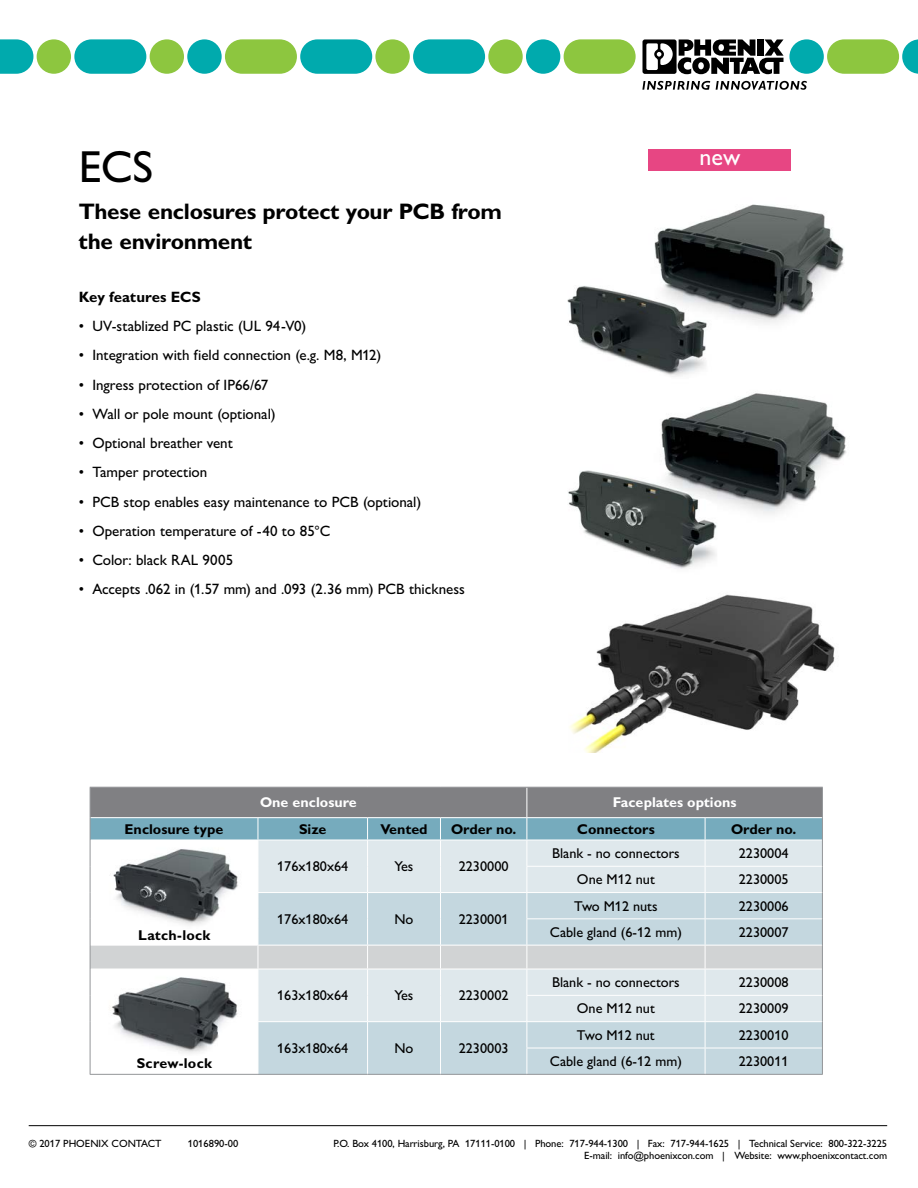
<style>
.page{position:relative;width:918px;height:1188px;background:#fff}
.page>*{position:absolute;margin:0;border:0;box-sizing:border-box;transform-origin:0 0}
.t1{font:45px "Px C Gill Alt One";color:#000}
.t2{font:24px "Px C Gill Alt One";color:#fff}
.t3{font:700 22.5px/30px "Px C Gill Alt One";letter-spacing:-.015em;color:#000}
.t4{font:15px "Px C Gill Alt One";letter-spacing:-.005em;color:#000}
.t5{font:700 15px "Px C Gill Alt One";color:#000}
.t6{font:14.25px "Px C Gill Alt One";color:#000}
.t7{font:700 14.25px "Px C Gill Alt One";color:#000}
.t8{font:700 14.25px "Px C Gill Alt One";color:#fff}
.t9{font:700 14.25px "Px C Gill Alt One";letter-spacing:.02em;color:#000}
.t10{font:10.5px/12.1px "Px C Gill Alt One";letter-spacing:-.005em;color:#000;text-align:right}
</style>
<div class="page">
<hr style="left:90px;top:1074px;width:168px;height:1px;background:#939598">
<hr style="left:258px;top:1074px;width:110px;height:1px;background:#939598">
<hr style="left:368px;top:1074px;width:72px;height:1px;background:#939598">
<hr style="left:440px;top:1074px;width:87px;height:1px;background:#939598">
<svg style="left:90px;top:787px;width:733px;height:287px;background:#c4d1d7"></svg>
<hr style="left:527px;top:1074px;width:178px;height:1px;background:#939598">
<hr style="left:705px;top:1074px;width:118px;height:1px;background:#939598">
<svg style="left:642px;top:39px;width:142px;height:35px"></svg>
<div style="left:526px;top:39px;width:34px;height:35px;background:#00aaad;border-radius:50%"></div>
<div style="left:488px;top:39px;width:35px;height:35px;background:#8dc63f;border-radius:50%"></div>
<div style="left:375px;top:39px;width:35px;height:35px;background:#8dc63f;border-radius:50%"></div>
<div style="left:564px;top:39px;width:72px;height:35px;background:#8dc63f;border-radius:17px"></div>
<div style="left:413px;top:39px;width:72px;height:35px;background:#00aaad;border-radius:17px"></div>
<div style="left:300px;top:39px;width:72px;height:35px;background:#00aaad;border-radius:17px"></div>
<div style="left:827px;top:39px;width:72px;height:35px;background:#8dc63f;border-radius:17px"></div>
<div style="left:789px;top:39px;width:35px;height:35px;background:#00aaad;border-radius:50%"></div>
<div style="left:187px;top:39px;width:35px;height:35px;background:#00aaad;border-radius:50%"></div>
<div style="left:150px;top:39px;width:34px;height:35px;background:#8dc63f;border-radius:50%"></div>
<div style="left:74px;top:39px;width:72px;height:35px;background:#00aaad;border-radius:17px"></div>
<div style="left:225px;top:39px;width:72px;height:35px;background:#8dc63f;border-radius:17px"></div>
<div style="left:37px;top:39px;width:34px;height:35px;background:#8dc63f;border-radius:50%"></div>
<svg style="left:0;top:39px;width:33px;height:35px"></svg>
<svg style="left:642px;top:81px;width:68px;height:9px"></svg>
<svg style="left:716px;top:81px;width:91px;height:9px"></svg>
<svg style="left:902px;top:39px;width:16px;height:35px"></svg>
<hr style="left:29px;top:1125px;width:858px;height:1px;background:#000">
<img style="left:106px;top:842px;width:138px;height:90px">
<img style="left:104px;top:971px;width:140px;height:85px">
<img style="left:569px;top:594px;width:266px;height:158px">
<img style="left:567px;top:204px;width:277px;height:173px">
<div style="left:649px;top:149px;width:142px;height:22px;background:#e74683"></div>
<img style="left:568px;top:393px;width:278px;height:176px">
<h1 class="t1" style="left:79px;top:140px;width:76px">ECS</h1>
<h3 class="t3" style="left:79px;top:196px;width:425px">These enclosures protect your PCB from the environment</h3>
<p class="t5" style="left:79px;top:287px;width:123px">Key features ECS</p>
<p class="t4" style="left:79px;top:317px;width:229px">• UV-stablized PC plastic (UL 94-V0)</p>
<p class="t4" style="left:79px;top:346px;width:304px">• Integration with field connection (e.g. M8, M12)</p>
<p class="t4" style="left:79px;top:376px;width:191px">• Ingress protection of IP66/67</p>
<p class="t4" style="left:79px;top:405px;width:198px">• Wall or pole mount (optional)</p>
<p class="t4" style="left:79px;top:434px;width:156px">• Optional breather vent</p>
<p class="t4" style="left:79px;top:463px;width:130px">• Tamper protection</p>
<p class="t4" style="left:79px;top:493px;width:344px">• PCB stop enables easy maintenance to PCB (optional)</p>
<p class="t4" style="left:79px;top:522px;width:253px">• Operation temperature of -40 to 85°C</p>
<p class="t4" style="left:79px;top:551px;width:156px">• Color: black RAL 9005</p>
<p class="t4" style="left:79px;top:580px;width:388px">• Accepts .062 in (1.57 mm) and .093 (2.36 mm) PCB thickness</p>
<h2 class="t2" style="left:700px;top:143px;width:42px">new</h2>
<p class="t8" style="left:260px;top:794px;width:98px">One enclosure</p>
<p class="t8" style="left:613px;top:794px;width:125px">Faceplates options</p>
<p class="t7" style="left:125px;top:820px;width:100px">Enclosure type</p>
<p class="t7" style="left:299px;top:820px;width:29px">Size</p>
<p class="t7" style="left:380px;top:820px;width:49px">Vented</p>
<p class="t7" style="left:451px;top:820px;width:67px">Order no.</p>
<p class="t7" style="left:577px;top:820px;width:79px">Connectors</p>
<p class="t7" style="left:731px;top:820px;width:67px">Order no.</p>
<p class="t6" style="left:277px;top:858px;width:73px">176x180x64</p>
<p class="t6" style="left:395px;top:858px;width:20px">Yes</p>
<p class="t6" style="left:459px;top:858px;width:51px">2230000</p>
<p class="t6" style="left:552px;top:845px;width:129px">Blank - no connectors</p>
<p class="t6" style="left:739px;top:845px;width:51px">2230004</p>
<p class="t6" style="left:577px;top:871px;width:80px">One M12 nut</p>
<p class="t6" style="left:739px;top:871px;width:51px">2230005</p>
<p class="t9" style="left:138px;top:926px;width:74px">Latch-lock</p>
<p class="t7" style="left:137px;top:1054px;width:77px">Screw-lock</p>
<p class="t6" style="left:277px;top:910px;width:73px">176x180x64</p>
<p class="t6" style="left:395px;top:910px;width:20px">No</p>
<p class="t6" style="left:459px;top:910px;width:51px">2230001</p>
<p class="t6" style="left:277px;top:987px;width:73px">163x180x64</p>
<p class="t6" style="left:395px;top:987px;width:20px">Yes</p>
<p class="t6" style="left:459px;top:987px;width:51px">2230002</p>
<p class="t6" style="left:277px;top:1040px;width:73px">163x180x64</p>
<p class="t6" style="left:394px;top:1040px;width:20px">No</p>
<p class="t6" style="left:459px;top:1040px;width:51px">2230003</p>
<p class="t6" style="left:574px;top:897px;width:85px">Two M12 nuts</p>
<p class="t6" style="left:739px;top:897px;width:51px">2230006</p>
<p class="t6" style="left:550px;top:924px;width:133px">Cable gland (6-12 mm)</p>
<p class="t6" style="left:739px;top:924px;width:51px">2230007</p>
<p class="t6" style="left:552px;top:974px;width:129px">Blank - no connectors</p>
<p class="t6" style="left:739px;top:974px;width:51px">2230008</p>
<p class="t6" style="left:577px;top:1000px;width:80px">One M12 nut</p>
<p class="t6" style="left:739px;top:1000px;width:51px">2230009</p>
<p class="t6" style="left:577px;top:1026px;width:79px">Two M12 nut</p>
<p class="t6" style="left:739px;top:1026px;width:51px">2230010</p>
<p class="t6" style="left:550px;top:1053px;width:133px">Cable gland (6-12 mm)</p>
<p class="t6" style="left:739px;top:1053px;width:51px">2230011</p>
<p class="t10" style="left:29px;top:1137px;width:134px">© 2017 PHOENIX CONTACT</p>
<p class="t10" style="left:188px;top:1137px;width:52px">1016890-00</p>
<p class="t10" style="left:333px;top:1137px;width:555px">P.O. Box 4100, Harrisburg, PA 17111-0100 | Phone: 717-944-1300 | Fax: 717-944-1625 | Technical Service: 800-322-3225<br>E-mail: info@phoenixcon.com | Website: www.phoenixcontact.com</p>
</div>
